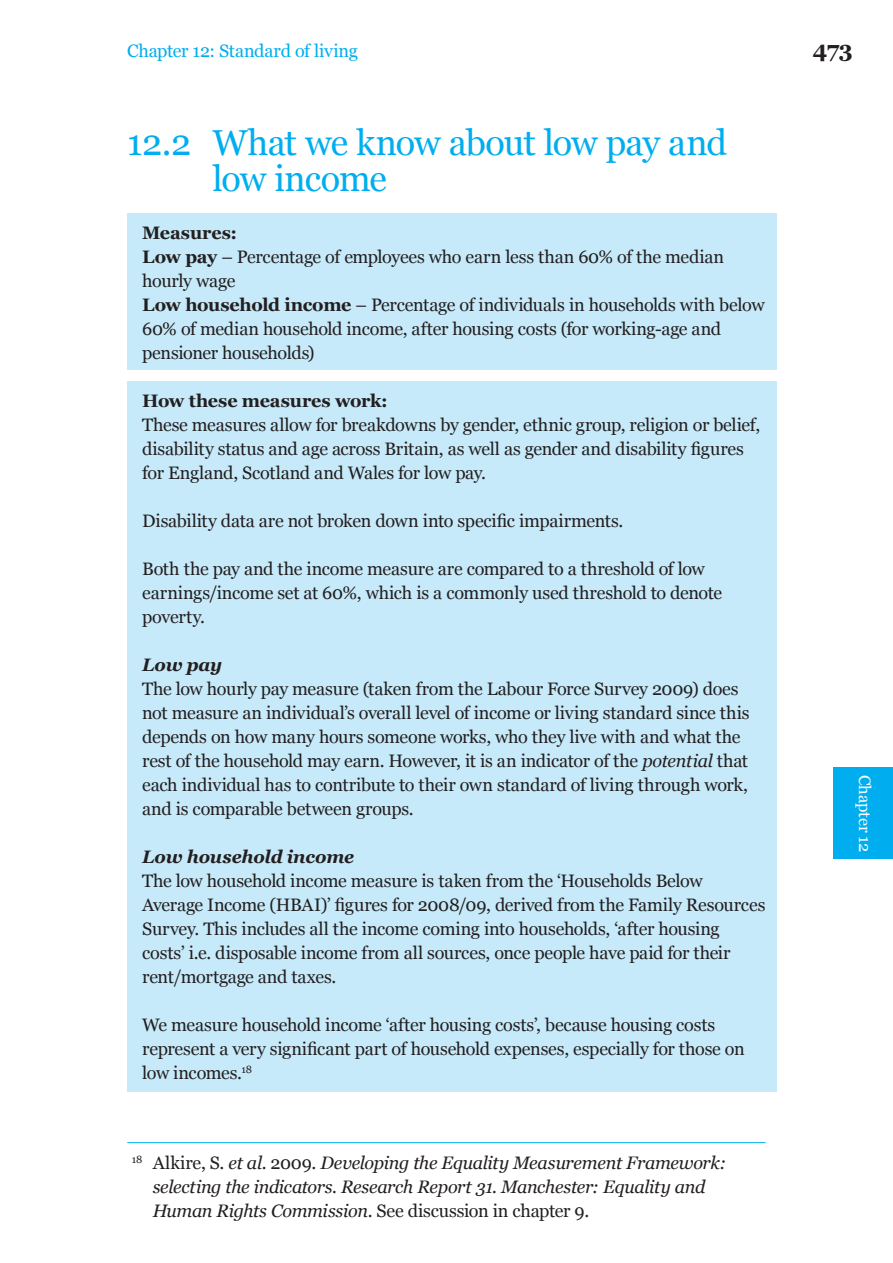
<style>
.page{position:relative;width:893px;height:1263px;background:#fff}
.page>*{position:absolute;margin:0;border:0;box-sizing:border-box;transform-origin:0 0}
.Large_cyan_header{font:36px/36px "Georgia";letter-spacing:-.03em;color:#00aeef}
.t1{font:700 22.5px "Georgia";color:#231f20}
.Body_Copy{font:18px/24px "Georgia";letter-spacing:-.015em;color:#231f20}
.Footer_with_line_abo{font:italic 18px/24px "Georgia";letter-spacing:-.02em;color:#231f20}
.Small_black_sub{font:700 18px "Georgia";letter-spacing:-.01em;color:#231f20}
.Body_Copy-2{font:18px "Georgia";letter-spacing:-.015em;color:#00aeef}
.Small_black_sub_ital{font:italic 700 18px "Georgia";letter-spacing:-.01em;color:#231f20}
.t2{font:16.5px "Georgia";letter-spacing:-.01em;color:#fff}
.s1{font-weight:700}
.s2{font-style:italic}
.s3{font-style:normal}
</style>
<div class="page">
<div style="left:127px;top:213px;width:649px;height:157px;background:#c6eafa"></div>
<div style="left:127px;top:381px;width:649px;height:710px;background:#c6eafa"></div>
<div style="left:833px;top:767px;width:59px;height:92px;background:#00aeef"></div>
<hr style="left:127px;top:1141px;width:638px;height:1px;background:#00aeef">
<p class="Body_Copy-2" style="left:127px;top:40px;width:232px">Chapter 12: Standard of living</p>
<p class="t1" style="left:812px;top:35px;width:42px">473</p>
<p class="Large_cyan_header" style="left:212px;top:125px;width:516px;text-indent:-85px">12.2 What we know about low pay and low income</p>
<p class="Small_black_sub" style="left:142px;top:221px;width:96px">Measures:</p>
<p class="Body_Copy" style="left:142px;top:245px;width:583px"><span class="s1">Low pay</span> – Percentage of employees who earn less than 60% of the median hourly wage</p>
<p class="Body_Copy" style="left:142px;top:293px;width:623px"><span class="s1">Low household income</span> – Percentage of individuals in households with below<br>60% of median household income, after housing costs (for working-age and pensioner households)</p>
<p class="Small_black_sub" style="left:142px;top:389px;width:247px">How these measures work:</p>
<p class="Body_Copy" style="left:142px;top:413px;width:619px">These measures allow for breakdowns by gender, ethnic group, religion or belief, disability status and age across Britain, as well as gender and disability figures for England, Scotland and Wales for low pay.</p>
<p class="Body_Copy" style="left:142px;top:509px;width:482px">Disability data are not broken down into specific impairments.</p>
<p class="Body_Copy" style="left:142px;top:557px;width:581px">Both the pay and the income measure are compared to a threshold of low earnings/income set at 60%, which is a commonly used threshold to denote poverty.</p>
<p class="Small_black_sub_ital" style="left:142px;top:652px;width:82px">Low pay</p>
<p class="Body_Copy" style="left:142px;top:677px;width:608px">The low hourly pay measure (taken from the Labour Force Survey 2009) does not measure an individual’s overall level of income or living standard since this depends on how many hours someone works, who they live with and what the rest of the household may earn. However, it is an indicator of the <span class="s2">potential</span> that each individual has to contribute to their own standard of living through work, and is comparable between groups.</p>
<p class="Small_black_sub_ital" style="left:142px;top:844px;width:213px">Low household income</p>
<p class="Body_Copy" style="left:142px;top:869px;width:624px">The low household income measure is taken from the ‘Households Below Average Income (HBAI)’ figures for 2008/09, derived from the Family Resources Survey. This includes all the income coming into households, ‘after housing costs’ i.e. disposable income from all sources, once people have paid for their rent/mortgage and taxes.</p>
<p class="Body_Copy" style="left:142px;top:1013px;width:604px">We measure household income ‘after housing costs’, because housing costs represent a very significant part of household expenses, especially for those on low incomes.<sup>18</sup></p>
<p class="Footer_with_line_abo" style="left:153px;top:1150px;width:575px;text-indent:-21px"><sup>18</sup> <span class="s3">Alkire, S.</span> et al<span class="s3">. 2009.</span> Developing the Equality Measurement Framework: selecting the indicators. Research Report 31. Manchester: Equality and<br>Human Rights Commission<span class="s3">. See discussion in chapter 9.</span></p>
<p class="t2" style="left:874px;top:774px;width:78px;rotate:90deg">Chapter 12</p>
</div>
